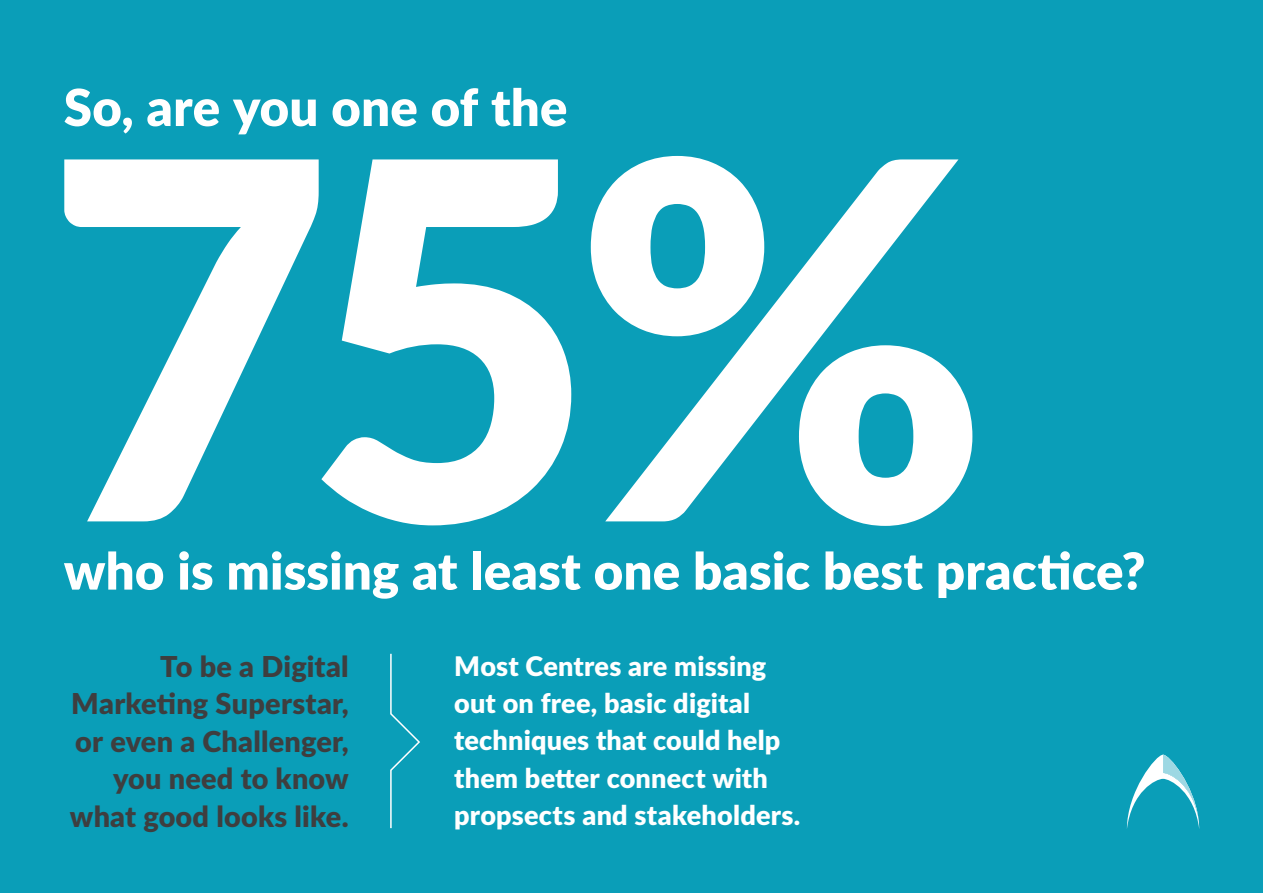
<style>
.page{position:relative;width:1263px;height:893px;background:#0a9eb8}
.page>*{position:absolute;margin:0;border:0;box-sizing:border-box;transform-origin:0 0}
.t1{font:900 496.8px "Lato";color:#fff}
.t2{font:900 51px "Lato";letter-spacing:.005em;color:#fff}
.t3{font:900 28.8px/37.5px "Lato";letter-spacing:.01em;color:#3e3e3f;text-align:right}
.t4{font:900 27px/37.5px "Lato";letter-spacing:.01em;color:#fff}
</style>
<div class="page">
<svg style="left:390px;top:653px;width:30px;height:176px"></svg>
<svg style="left:1127px;top:755px;width:72px;height:73px"></svg>
<p class="t2" style="left:64px;top:69px;width:505px">So, are you one of the</p>
<p class="t1" style="left:45px;top:-34px;width:946px">75%</p>
<p class="t2" style="left:64px;top:533px;width:1083px">who is missing at least one basic best practice?</p>
<p class="t3" style="left:70px;top:646px;width:280px">To be a Digital<br>Marketing Superstar, or even a Challenger, you need to know what good looks like.</p>
<p class="t4" style="left:454px;top:646px;width:348px">Most Centres are missing out on free, basic digital techniques that could help them better connect with propsects and stakeholders.</p>
</div>
